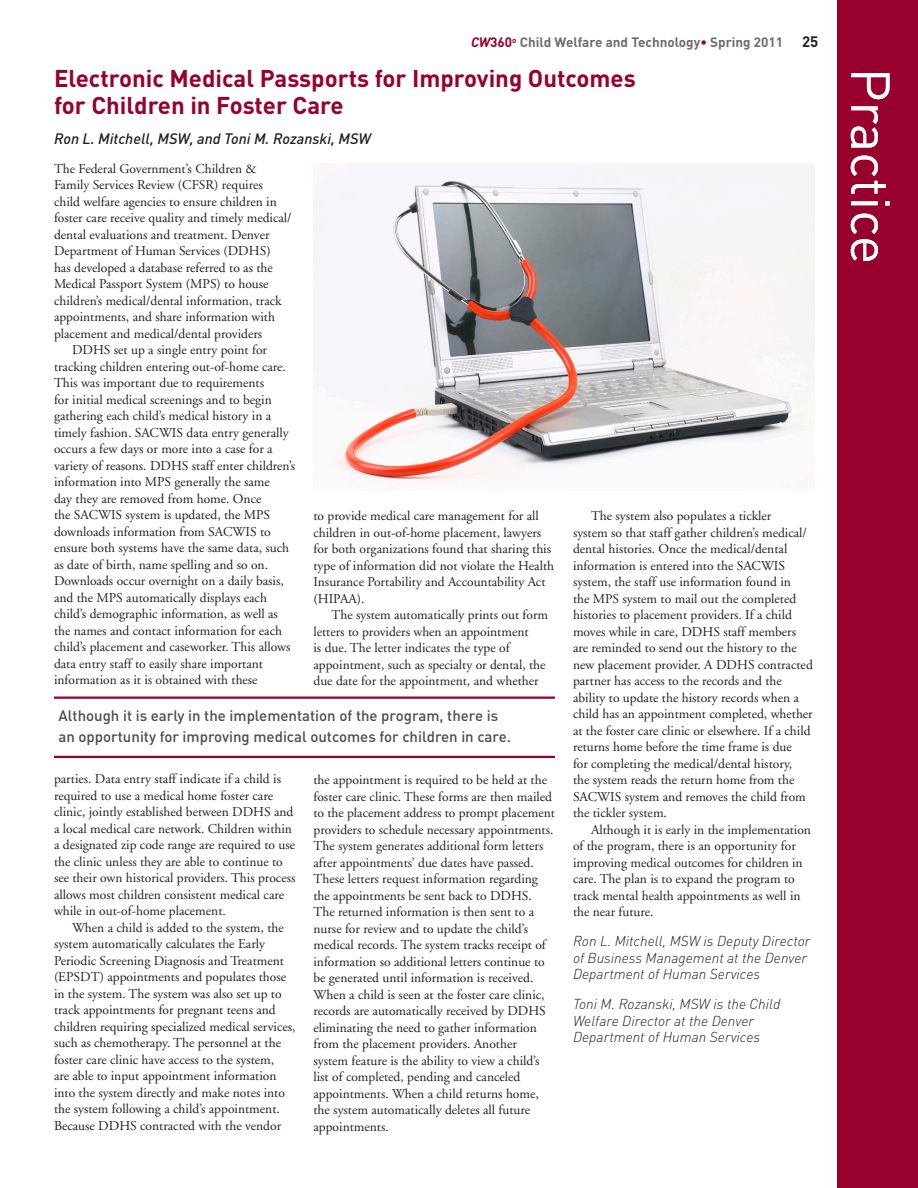
<style>
.page{position:relative;width:918px;height:1188px;background:#fff}
.page>*{position:absolute;margin:0;border:0;box-sizing:border-box;transform-origin:0 0}
.Sidebar_text_right_f{font:54px "DINOT";color:#fff}
.t1{font:700 24px/27px "DINOT";color:#98012d}
.pull_quote{font:500 15px/21px "DINOT";color:#4b4c4d}
.author{font:italic 500 15px "DINOT";color:#231f20}
.t2{font:700 15px "DINOT";color:#231f20}
.author_credit{font:italic 300 14.25px/16.5px "DINOT";color:#231f20}
.Body_text{font:13.5px/16.5px "Adobe Garamond";color:#231f20}
.body_text_no_indent{font:13.5px/16.5px "Adobe Garamond";color:#231f20}
.t3{font:700 13.5px "DINOT";color:#6c6d70}
.s1{font-style:italic;color:#98012d}
.s2{color:#98012d}
</style>
<div class="page">
<div style="left:837px;top:0;width:81px;height:1188px;background:#98012d"></div>
<hr style="left:54px;top:697px;width:501px;height:2px;background:#98012d">
<hr style="left:54px;top:756px;width:501px;height:2px;background:#98012d">
<img style="left:340px;top:163px;width:474px;height:317px">
<p class="t3" style="left:471px;top:33px;width:314px"><span class="s1">CW</span><span class="s2">360</span><sup>o</sup> Child Welfare and Technology<span class="s2">•</span> Spring 2011</p>
<p class="t2" style="left:802px;top:32px;width:18px">25</p>
<h1 class="t1" style="left:54px;top:64px;width:583px">Electronic Medical Passports for Improving Outcomes for Children in Foster Care</h1>
<p class="author" style="left:54px;top:129px;width:318px">Ron L. Mitchell, MSW, and Toni M. Rozanski, MSW</p>
<p class="body_text_no_indent" style="left:54px;top:161px;width:239px">The Federal Government’s Children &amp; Family Services Review (CFSR) requires child welfare agencies to ensure children in foster care receive quality and timely medical/ dental evaluations and treatment. Denver Department of Human Services (DDHS)<br>has developed a database referred to as the Medical Passport System (MPS) to house children’s medical/dental information, track appointments, and share information with placement and medical/dental providers</p>
<p class="Body_text" style="left:54px;top:342px;width:243px;text-indent:18px">DDHS set up a single entry point for tracking children entering out-of-home care.<br>This was important due to requirements<br>for initial medical screenings and to begin gathering each child’s medical history in a timely fashion. SACWIS data entry generally occurs a few days or more into a case for a variety of reasons. DDHS staff enter children’s information into MPS generally the same<br>day they are removed from home. Once<br>the SACWIS system is updated, the MPS downloads information from SACWIS to ensure both systems have the same data, such as date of birth, name spelling and so on.<br>Downloads occur overnight on a daily basis, and the MPS automatically displays each child’s demographic information, as well as the names and contact information for each child’s placement and caseworker. This allows data entry staff to easily share important information as it is obtained with these</p>
<p class="Body_text" style="left:314px;top:508px;width:242px">to provide medical care management for all children in out-of-home placement, lawyers for both organizations found that sharing this type of information did not violate the Health Insurance Portability and Accountability Act (HIPAA).</p>
<p class="Body_text" style="left:314px;top:607px;width:236px;text-indent:18px">The system automatically prints out form letters to providers when an appointment<br>is due. The letter indicates the type of appointment, such as specialty or dental, the due date for the appointment, and whether</p>
<p class="pull_quote" style="left:58px;top:705px;width:454px">Although it is early in the implementation of the program, there is an opportunity for improving medical outcomes for children in care.</p>
<p class="Body_text" style="left:54px;top:771px;width:243px">parties. Data entry staff indicate if a child is required to use a medical home foster care clinic, jointly established between DDHS and a local medical care network. Children within a designated zip code range are required to use the clinic unless they are able to continue to see their own historical providers. This process allows most children consistent medical care while in out-of-home placement.</p>
<p class="Body_text" style="left:54px;top:920px;width:243px;text-indent:18px">When a child is added to the system, the system automatically calculates the Early Periodic Screening Diagnosis and Treatment (EPSDT) appointments and populates those in the system. The system was also set up to track appointments for pregnant teens and children requiring specialized medical services, such as chemotherapy. The personnel at the foster care clinic have access to the system,<br>are able to input appointment information into the system directly and make notes into the system following a child’s appointment.<br>Because DDHS contracted with the vendor</p>
<p class="Body_text" style="left:314px;top:772px;width:243px">the appointment is required to be held at the foster care clinic. These forms are then mailed to the placement address to prompt placement providers to schedule necessary appointments.<br>The system generates additional form letters after appointments’ due dates have passed.<br>These letters request information regarding the appointments be sent back to DDHS.<br>The returned information is then sent to a nurse for review and to update the child’s medical records. The system tracks receipt of information so additional letters continue to be generated until information is received.<br>When a child is seen at the foster care clinic, records are automatically received by DDHS eliminating the need to gather information from the placement providers. Another<br>system feature is the ability to view a child’s list of completed, pending and canceled appointments. When a child returns home, the system automatically deletes all future appointments.</p>
<p class="Body_text" style="left:573px;top:508px;width:241px;text-indent:18px">The system also populates a tickler<br>system so that staff gather children’s medical/ dental histories. Once the medical/dental information is entered into the SACWIS system, the staff use information found in<br>the MPS system to mail out the completed histories to placement providers. If a child moves while in care, DDHS staff members are reminded to send out the history to the new placement provider. A DDHS contracted partner has access to the records and the ability to update the history records when a child has an appointment completed, whether at the foster care clinic or elsewhere. If a child returns home before the time frame is due<br>for completing the medical/dental history,<br>the system reads the return home from the SACWIS system and removes the child from the tickler system.</p>
<p class="Body_text" style="left:573px;top:822px;width:240px;text-indent:18px">Although it is early in the implementation of the program, there is an opportunity for improving medical outcomes for children in care. The plan is to expand the program to track mental health appointments as well in the near future.</p>
<p class="author_credit" style="left:573px;top:932px;width:239px">Ron L. Mitchell, MSW is Deputy Director of Business Management at the Denver<br>Department of Human Services</p>
<p class="author_credit" style="left:573px;top:995px;width:209px">Toni M. Rozanski, MSW is the Child<br>Welfare Director at the Denver<br>Department of Human Services</p>
<p class="Sidebar_text_right_f" style="left:907px;top:68px;width:198px;rotate:90deg">Practice</p>
</div>
